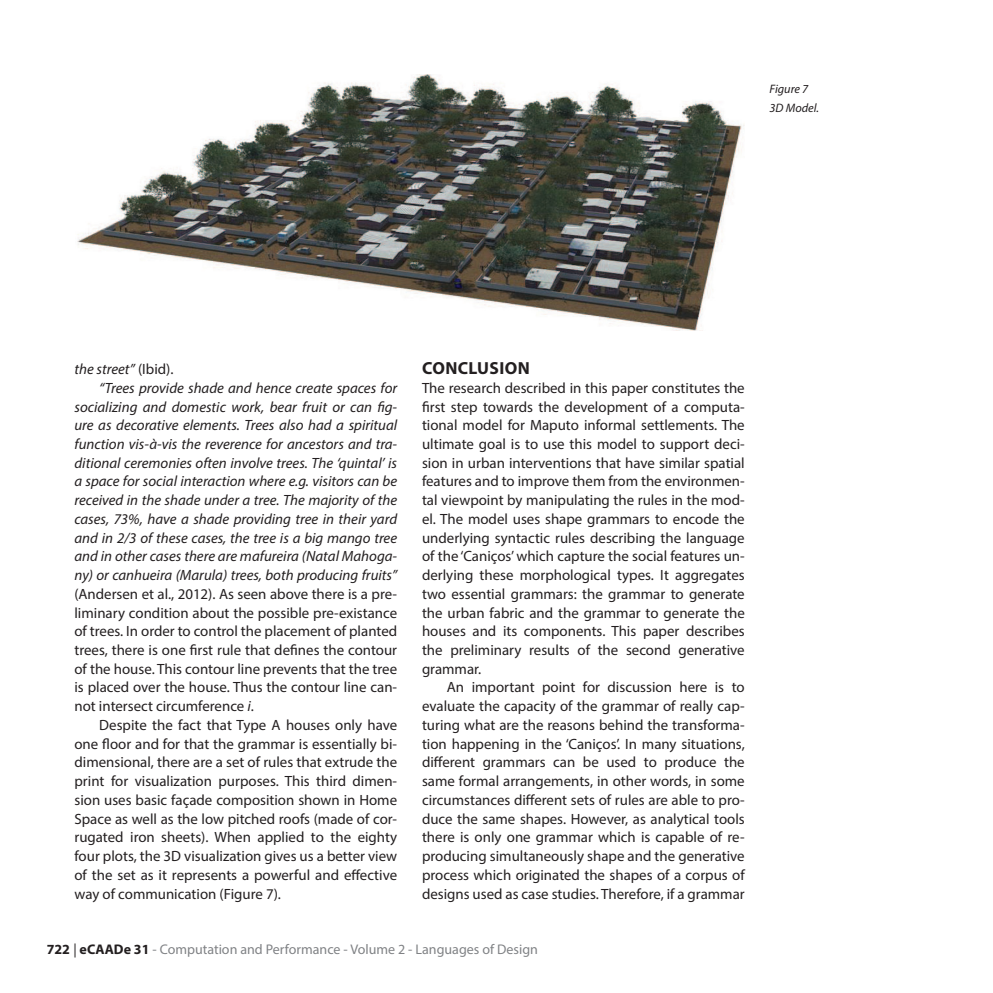
<style>
.page{position:relative;width:993px;height:993px;background:#fff}
.page>*{position:absolute;margin:0;border:0;box-sizing:border-box;transform-origin:0 0}
.Heading_1{font:700 17.5px "Myriad Pro";letter-spacing:.02em;color:#231f20}
.Paragraph{font:14.88px/18.7px "Myriad Pro";color:#231f20;text-align:justify}
.Paragraph-2{font:italic 14.88px/18.7px "Myriad Pro";color:#231f20;text-align:justify}
.Paragraph_First{font:14.88px/18.7px "Myriad Pro";color:#231f20;text-align:justify}
.t1{font:14px "Myriad Pro";color:#808285}
.Captions{font:italic 12.25px/18.7px "Myriad Pro";color:#231f20}
.s1{font-style:normal}
.s2{font-weight:700;color:#231f20}
.s3{color:#231f20}
</style>
<div class="page">
<img style="left:77px;top:74px;width:667px;height:257px">
<p class="Captions" style="left:769px;top:79px;width:51px">Figure 7<br>3D Model.</p>
<p class="Paragraph-2" style="left:74px;top:359px;width:101px">the street” <span class="s1">(Ibid).</span></p>
<p class="Paragraph-2" style="left:74px;top:378px;width:324px;text-indent:25px">“Trees provide shade and hence create spaces for socializing and domestic work, bear fruit or can fig&shy;ure as decorative elements. Trees also had a spiritual function vis-à-vis the reverence for ancestors and tra&shy;ditional ceremonies often involve trees. The ‘quintal’ is a space for social interaction where e.g. visitors can be received in the shade under a tree. The majority of the cases, 73%, have a shade providing tree in their yard and in 2/3 of these cases, the tree is a big mango tree and in other cases there are mafureira (Natal Mahoga&shy;ny) or canhueira (Marula) trees, both producing fruits” <span class="s1">(Andersen et al., 2012). As seen above there is a pre&shy;liminary condition about the possible pre-existance of trees. In order to control the placement of planted trees, there is one first rule that defines the contour of the house. This contour line prevents that the tree is placed over the house. Thus the contour line can&shy;not intersect circumference</span> i<span class="s1">.</span></p>
<p class="Paragraph" style="left:74px;top:715px;width:324px;text-indent:25px">Despite the fact that Type A houses only have one floor and for that the grammar is essentially bi&shy;dimensional, there are a set of rules that extrude the print for visualization purposes. This third dimen&shy;sion uses basic façade composition shown in Home Space as well as the low pitched roofs (made of cor&shy;rugated iron sheets). When applied to the eighty four plots, the 3D visualization gives us a better view of the set as it represents a powerful and effective way of communication (Figure 7).</p>
<p class="Heading_1" style="left:422px;top:356px;width:109px">CONCLUSION</p>
<p class="Paragraph_First" style="left:422px;top:378px;width:324px">The research described in this paper constitutes the first step towards the development of a computa&shy;tional model for Maputo informal settlements. The ultimate goal is to use this model to support deci&shy;sion in urban interventions that have similar spatial features and to improve them from the environmen&shy;tal viewpoint by manipulating the rules in the mod&shy;el. The model uses shape grammars to encode the underlying syntactic rules describing the language of the ‘Caniços’ which capture the social features un&shy;derlying these morphological types. It aggregates two essential grammars: the grammar to generate the urban fabric and the grammar to generate the houses and its components. This paper describes the preliminary results of the second generative grammar.</p>
<p class="Paragraph" style="left:422px;top:677px;width:324px;text-indent:25px">An important point for discussion here is to evaluate the capacity of the grammar of really cap&shy;turing what are the reasons behind the transforma&shy;tion happening in the ‘Caniços’. In many situations, different grammars can be used to produce the same formal arrangements, in other words, in some circumstances different sets of rules are able to pro&shy;duce the same shapes. However, as analytical tools there is only one grammar which is capable of re&shy;producing simultaneously shape and the generative process which originated the shapes of a corpus of designs used as case studies. Therefore, if a grammar</p>
<p class="t1" style="left:47px;top:940px;width:492px"><span class="s2">722</span> <span class="s3">|</span> <span class="s2">eCAADe 31</span> - Computation and Performance - Volume 2 - Languages of Design</p>
</div>
